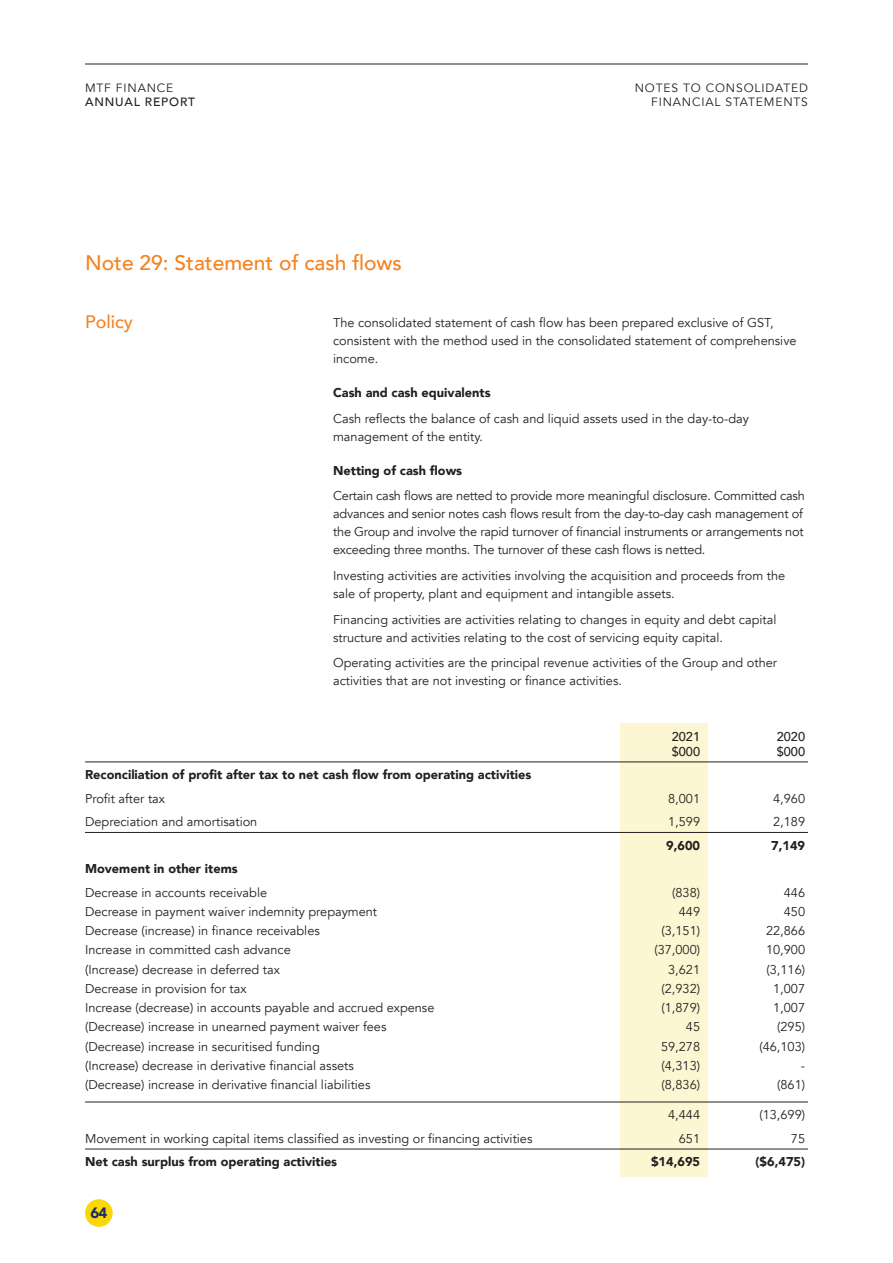
<style>
.page{position:relative;width:893px;height:1263px;background:#fff}
.page>*{position:absolute;margin:0;border:0;box-sizing:border-box;transform-origin:0 0}
.Sub_Heading{font:500 21px "Avenir";color:#f58220}
.Sub_Heading-2{font:500 18px "Avenir";color:#f58220}
.t1{font:900 15px "Avenir";color:#1d2e65}
.Body{font:12.75px/18px "Avenir";color:#231f20}
.Spreadsheet_Body{font:12.75px "Avenir";color:#231f20}
.Spreadsheet_Body-2{font:900 12.75px "Avenir";color:#231f20}
.Sub_Sub_Head{font:900 12.75px "Avenir";color:#231f20}
.Spreadsheet_Body-3{font:500 12.75px "Avenir";color:#231f20}
.t2{font:12px/13.5px "Avenir";letter-spacing:.07em;color:#231f20;text-align:right}
.t3{font:500 12px/13.5px "Avenir";letter-spacing:.07em;color:#231f20}
.s1{font-weight:400}
</style>
<div class="page">
<div style="left:621px;top:723px;width:87px;height:453px;background:#fdf6d3"></div>
<hr style="left:85px;top:64px;width:723px;height:1px;background:#231f20">
<hr style="left:85px;top:762px;width:723px;height:1px;background:#231f20">
<hr style="left:85px;top:832px;width:723px;height:1px;background:#231f20">
<hr style="left:85px;top:1102px;width:723px;height:1px;background:#231f20">
<hr style="left:85px;top:1149px;width:723px;height:1px;background:#231f20">
<div style="left:85px;top:1199px;width:28px;height:28px;background:#fad706;border-radius:50%"></div>
<p class="t3" style="left:85px;top:81px;width:111px"><span class="s1">MTF FINANCE<br></span>ANNUAL REPORT</p>
<p class="t2" style="left:635px;top:82px;width:175px">NOTES TO CONSOLIDATED<br>FINANCIAL STATEMENTS</p>
<p class="Sub_Heading" style="left:85px;top:245px;width:318px">Note 29: Statement of cash flows</p>
<p class="Sub_Heading-2" style="left:85px;top:306px;width:49px">Policy</p>
<p class="Body" style="left:333px;top:314px;width:465px">The consolidated statement of cash flow has been prepared exclusive of GST, consistent with the method used in the consolidated statement of comprehensive income.</p>
<p class="Sub_Sub_Head" style="left:333px;top:381px;width:159px">Cash and cash equivalents</p>
<p class="Body" style="left:333px;top:409px;width:417px">Cash reflects the balance of cash and liquid assets used in the day-to-day management of the entity.</p>
<p class="Sub_Sub_Head" style="left:333px;top:459px;width:131px">Netting of cash flows</p>
<p class="Body" style="left:333px;top:487px;width:473px">Certain cash flows are netted to provide more meaningful disclosure. Committed cash advances and senior notes cash flows result from the day-to-day cash management of the Group and involve the rapid turnover of financial instruments or arrangements not exceeding three months. The turnover of these cash flows is netted.</p>
<p class="Body" style="left:333px;top:567px;width:454px">Investing activities are activities involving the acquisition and proceeds from the sale of property, plant and equipment and intangible assets.</p>
<p class="Body" style="left:333px;top:610px;width:445px">Financing activities are activities relating to changes in equity and debt capital structure and activities relating to the cost of servicing equity capital.</p>
<p class="Body" style="left:333px;top:654px;width:446px">Operating activities are the principal revenue activities of the Group and other activities that are not investing or finance activities.</p>
<p class="Spreadsheet_Body-3" style="left:672px;top:725px;width:30px">2021</p>
<p class="Spreadsheet_Body-3" style="left:777px;top:725px;width:30px">2020</p>
<p class="Spreadsheet_Body-3" style="left:672px;top:740px;width:30px">$000</p>
<p class="Spreadsheet_Body-3" style="left:777px;top:740px;width:30px">$000</p>
<p class="Spreadsheet_Body-2" style="left:85px;top:764px;width:448px">Reconciliation of profit after tax to net cash flow from operating activities</p>
<p class="Spreadsheet_Body" style="left:85px;top:791px;width:81px">Profit after tax</p>
<p class="Spreadsheet_Body" style="left:668px;top:791px;width:33px">8,001</p>
<p class="Spreadsheet_Body" style="left:773px;top:791px;width:33px">4,960</p>
<p class="Spreadsheet_Body" style="left:85px;top:814px;width:174px">Depreciation and amortisation</p>
<p class="Spreadsheet_Body" style="left:668px;top:814px;width:33px">1,599</p>
<p class="Spreadsheet_Body" style="left:773px;top:814px;width:33px">2,189</p>
<p class="Spreadsheet_Body-2" style="left:666px;top:834px;width:35px">9,600</p>
<p class="Spreadsheet_Body-2" style="left:771px;top:834px;width:35px">7,149</p>
<p class="Spreadsheet_Body-2" style="left:85px;top:858px;width:154px">Movement in other items</p>
<p class="Spreadsheet_Body" style="left:85px;top:885px;width:184px">Decrease in accounts receivable</p>
<p class="Spreadsheet_Body" style="left:672px;top:885px;width:29px">(838)</p>
<p class="Spreadsheet_Body" style="left:784px;top:885px;width:23px">446</p>
<p class="Spreadsheet_Body" style="left:85px;top:904px;width:294px">Decrease in payment waiver indemnity prepayment</p>
<p class="Spreadsheet_Body" style="left:679px;top:904px;width:23px">449</p>
<p class="Spreadsheet_Body" style="left:784px;top:904px;width:23px">450</p>
<p class="Spreadsheet_Body" style="left:85px;top:923px;width:236px">Decrease (increase) in finance receivables</p>
<p class="Spreadsheet_Body" style="left:662px;top:923px;width:40px">(3,151)</p>
<p class="Spreadsheet_Body" style="left:766px;top:923px;width:40px">22,866</p>
<p class="Spreadsheet_Body" style="left:85px;top:942px;width:207px">Increase in committed cash advance</p>
<p class="Spreadsheet_Body" style="left:654px;top:942px;width:47px">(37,000)</p>
<p class="Spreadsheet_Body" style="left:766px;top:942px;width:40px">10,900</p>
<p class="Spreadsheet_Body" style="left:85px;top:962px;width:196px">(Increase) decrease in deferred tax</p>
<p class="Spreadsheet_Body" style="left:668px;top:962px;width:33px">3,621</p>
<p class="Spreadsheet_Body" style="left:767px;top:962px;width:40px">(3,116)</p>
<p class="Spreadsheet_Body" style="left:85px;top:981px;width:163px">Decrease in provision for tax</p>
<p class="Spreadsheet_Body" style="left:662px;top:981px;width:40px">(2,932)</p>
<p class="Spreadsheet_Body" style="left:773px;top:981px;width:33px">1,007</p>
<p class="Spreadsheet_Body" style="left:85px;top:1000px;width:351px">Increase (decrease) in accounts payable and accrued expense</p>
<p class="Spreadsheet_Body" style="left:662px;top:1000px;width:40px">(1,879)</p>
<p class="Spreadsheet_Body" style="left:773px;top:1000px;width:33px">1,007</p>
<p class="Spreadsheet_Body" style="left:85px;top:1019px;width:303px">(Decrease) increase in unearned payment waiver fees</p>
<p class="Spreadsheet_Body" style="left:686px;top:1019px;width:16px">45</p>
<p class="Spreadsheet_Body" style="left:777px;top:1019px;width:29px">(295)</p>
<p class="Spreadsheet_Body" style="left:85px;top:1039px;width:236px">(Decrease) increase in securitised funding</p>
<p class="Spreadsheet_Body" style="left:661px;top:1039px;width:40px">59,278</p>
<p class="Spreadsheet_Body" style="left:759px;top:1039px;width:47px">(46,103)</p>
<p class="Spreadsheet_Body" style="left:85px;top:1058px;width:270px">(Increase) decrease in derivative financial assets</p>
<p class="Spreadsheet_Body" style="left:662px;top:1058px;width:40px">(4,313)</p>
<p class="Spreadsheet_Body" style="left:801px;top:1058px;width:6px">-</p>
<p class="Spreadsheet_Body" style="left:85px;top:1077px;width:287px">(Decrease) increase in derivative financial liabilities</p>
<p class="Spreadsheet_Body" style="left:662px;top:1077px;width:40px">(8,836)</p>
<p class="Spreadsheet_Body" style="left:777px;top:1077px;width:29px">(861)</p>
<p class="Spreadsheet_Body" style="left:668px;top:1107px;width:33px">4,444</p>
<p class="Spreadsheet_Body" style="left:759px;top:1107px;width:47px">(13,699)</p>
<p class="Spreadsheet_Body" style="left:85px;top:1131px;width:449px">Movement in working capital items classified as investing or financing activities</p>
<p class="Spreadsheet_Body" style="left:679px;top:1131px;width:23px">651</p>
<p class="Spreadsheet_Body" style="left:791px;top:1131px;width:16px">75</p>
<p class="Spreadsheet_Body-2" style="left:85px;top:1151px;width:254px">Net cash surplus from operating activities</p>
<p class="Spreadsheet_Body-2" style="left:651px;top:1151px;width:51px">$14,695</p>
<p class="Spreadsheet_Body-2" style="left:756px;top:1151px;width:51px">($6,475)</p>
<p class="t1" style="left:90px;top:1200px;width:19px">64</p>
</div>
